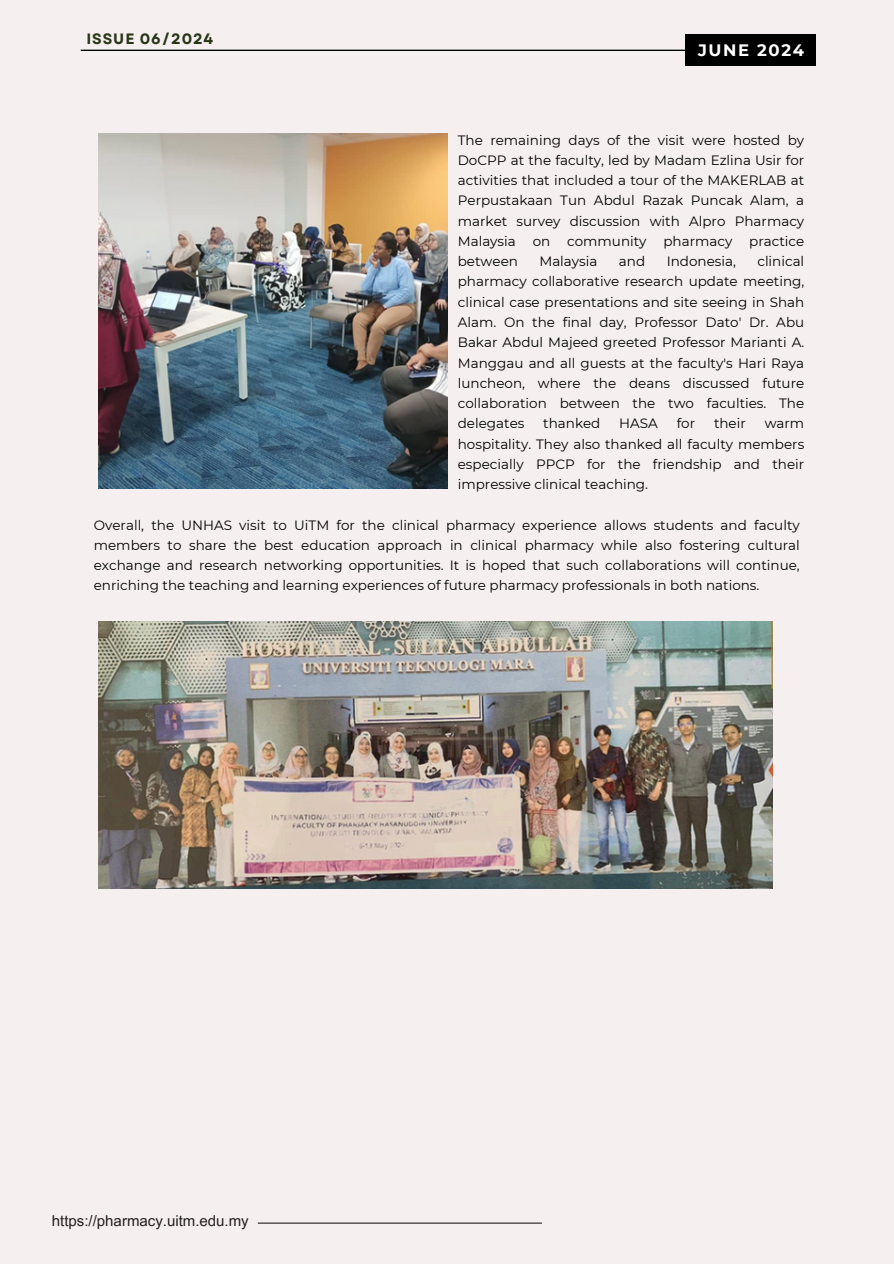
<style>
.page{position:relative;width:894px;height:1264px;background:#fff}
.page>*{position:absolute;margin:0;border:0;box-sizing:border-box;transform-origin:0 0}
.t1{font:700 16.5px "Montserrat";letter-spacing:.1em;color:#fff}
.t2{font:15px "Arial MT Pro";color:#221f1c}
.t3{font:700 15px "Garet";letter-spacing:.06em;color:#283618}
.t4{font:13.5px/20.2px "Montserrat";color:#000;text-align:justify}
</style>
<div class="page">
<div style="left:0;top:0;width:893px;height:1263px;background:#f6efef"></div>
<img style="left:98px;top:621px;width:674px;height:267px">
<img style="left:98px;top:133px;width:349px;height:356px">
<hr style="left:81px;top:50px;width:731px;height:1px;background:#000">
<div style="left:684px;top:35px;width:131px;height:31px;background:#000"></div>
<hr style="left:258px;top:1222px;width:284px;height:1px;background:#221f1c">
<p class="t3" style="left:86px;top:28px;width:128px">ISSUE 06/2024</p>
<p class="t1" style="left:697px;top:40px;width:108px">JUNE 2024</p>
<p class="t4" style="left:457px;top:130px;width:348px">The remaining days of the visit were hosted by DoCPP at the faculty, led by Madam Ezlina Usir for activities that included a tour of the MAKERLAB at Perpustakaan Tun Abdul Razak Puncak Alam, a market survey discussion with Alpro Pharmacy Malaysia on community pharmacy practice between</p>
<p class="t4" style="left:457px;top:251px;width:348px;text-indent:299px">clinical pharmacy collaborative research update meeting, clinical case presentations and site seeing in Shah Alam. On the final day, Professor Dato' Dr. Abu Bakar Abdul Majeed greeted Professor Marianti A.<br>Manggau and all guests at the faculty's Hari Raya luncheon, where the deans discussed future collaboration between the two faculties. The delegates</p>
<p class="t4" style="left:539px;top:251px;width:59px">Malaysia</p>
<p class="t4" style="left:618px;top:251px;width:28px">and</p>
<p class="t4" style="left:666px;top:251px;width:71px">Indonesia,</p>
<p class="t4" style="left:543px;top:413px;width:59px">thanked</p>
<p class="t4" style="left:619px;top:413px;width:40px">HASA</p>
<p class="t4" style="left:676px;top:413px;width:20px">for</p>
<p class="t4" style="left:713px;top:413px;width:33px">their</p>
<p class="t4" style="left:457px;top:413px;width:348px;text-indent:307px">warm hospitality. They also thanked all faculty members especially PPCP for the friendship and their impressive clinical teaching.</p>
<h1 class="t4" style="left:94px;top:514px;width:707px">Overall, the UNHAS visit to UiTM for the clinical pharmacy experience allows students and faculty members to share the best education approach in clinical pharmacy while also fostering cultural exchange and research networking opportunities. It is hoped that such collaborations will continue, enriching the teaching and learning experiences of future pharmacy professionals in both nations.</h1>
<h2 class="t2" style="left:52px;top:1215px;width:198px">https://pharmacy.uitm.edu.my</h2>
</div>
